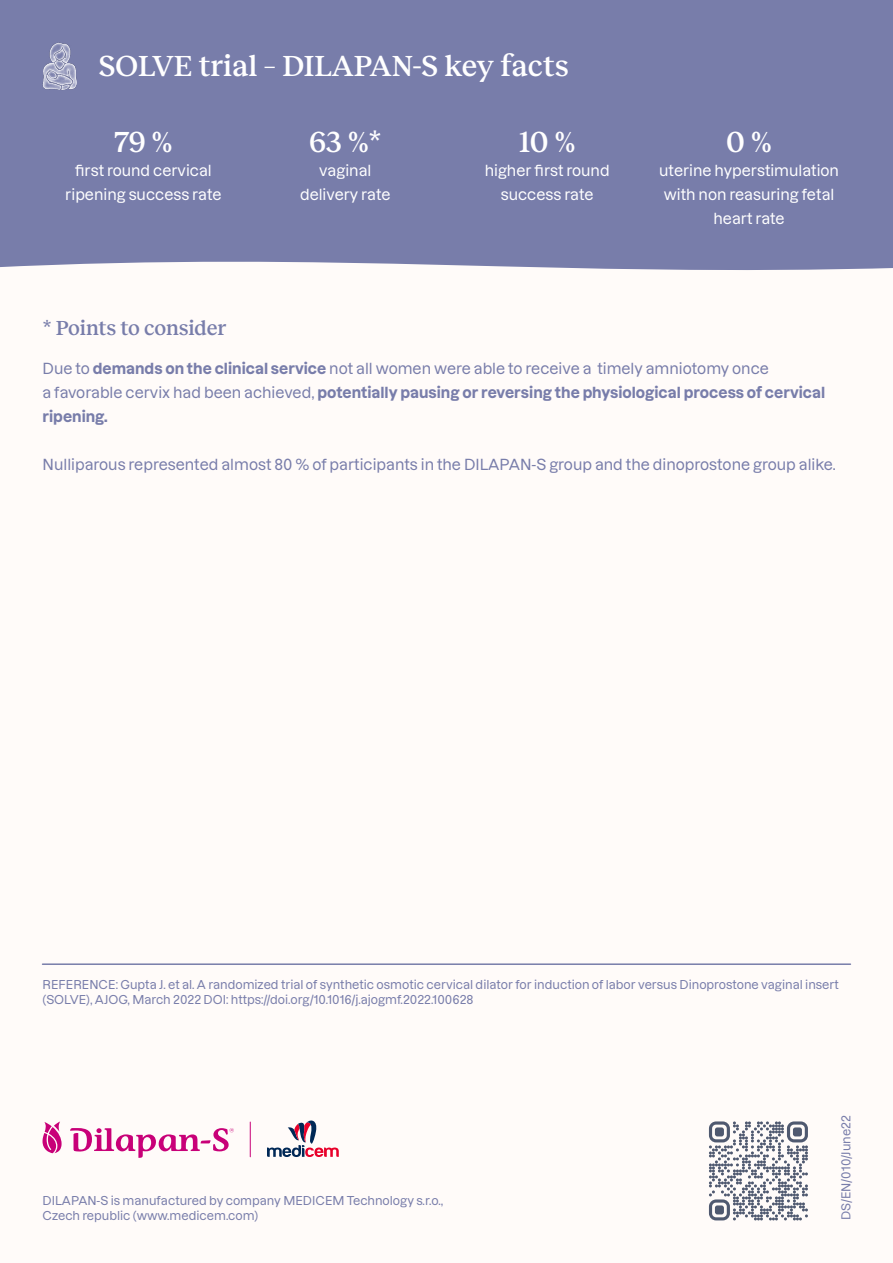
<style>
.page{position:relative;width:893px;height:1263px;background:#fffbf9}
.page>*{position:absolute;margin:0;border:0;box-sizing:border-box;transform-origin:0 0}
.t1{font:500 30px "Reckless";color:#fff}
.t2{font:500 21px "Reckless";letter-spacing:-.015em;color:#787daa}
.t3{font:700 15px/24px "Dazzed";color:#787daa}
.t4{font:500 15px/24px "Dazzed";color:#fff;text-align:center}
.t5{font:500 15px "Dazzed";color:#787daa}
.t6{font:500 12px/15px "Dazzed";color:#787daa}
.s1{font-weight:500}
</style>
<div class="page">
<div style="left:0;top:0;width:893px;height:270px;background:#787daa"></div>
<img style="left:43px;top:43px;width:33px;height:47px">
<hr style="left:43px;top:963px;width:807px;height:2px;background:#787daa">
<svg style="left:709px;top:1121px;width:99px;height:99px"></svg>
<svg style="left:70px;top:1128px;width:164px;height:30px"></svg>
<svg style="left:43px;top:1121px;width:19px;height:32px"></svg>
<hr style="left:250px;top:1122px;width:1px;height:35px;background:#c80078">
<svg style="left:267px;top:1120px;width:72px;height:37px"></svg>
<h1 class="t1" style="left:99px;top:44px;width:472px">SOLVE trial – DILAPAN-S key facts</h1>
<h1 class="t1" style="left:114px;top:120px;width:60px">79 %</h1>
<p class="t4" style="left:65px;top:157px;width:158px">first round cervical ripening success rate</p>
<h2 class="t2" style="left:43px;top:313px;width:185px">* Points to consider</h2>
<h1 class="t1" style="left:309px;top:120px;width:73px">63 %*</h1>
<p class="t4" style="left:300px;top:157px;width:92px">vaginal delivery rate</p>
<h1 class="t1" style="left:519px;top:120px;width:58px">10 %</h1>
<p class="t4" style="left:485px;top:157px;width:126px">higher first round success rate</p>
<h1 class="t1" style="left:726px;top:120px;width:47px">0 %</h1>
<p class="t4" style="left:659px;top:157px;width:181px">uterine hyperstimulation with non reasuring fetal heart rate</p>
<p class="t3" style="left:43px;top:354px;width:784px"><span class="s1">Due to</span> demands on the clinical service <span class="s1">not all women were able to receive a timely amniotomy once<br>a favorable cervix had been achieved,</span> potentially pausing or reversing the physiological process of cervical ripening.</p>
<p class="t5" style="left:43px;top:452px;width:795px">Nulliparous represented almost 80 % of participants in the DILAPAN-S group and the dinoprostone group alike.</p>
<p class="t6" style="left:43px;top:975px;width:798px">REFERENCE: Gupta J. et al. A randomized trial of synthetic osmotic cervical dilator for induction of labor versus Dinoprostone vaginal insert (SOLVE), AJOG, March 2022 DOI: https://doi.org/10.1016/j.ajogmf.2022.100628</p>
<p class="t6" style="left:43px;top:1192px;width:402px">DILAPAN-S is manufactured by company MEDICEM Technology s.r.o.,<br>Czech republic (www.medicem.com)</p>
<p class="t6" style="left:837px;top:1220px;width:107px;rotate:-90deg">DS/EN/010/June22</p>
</div>
